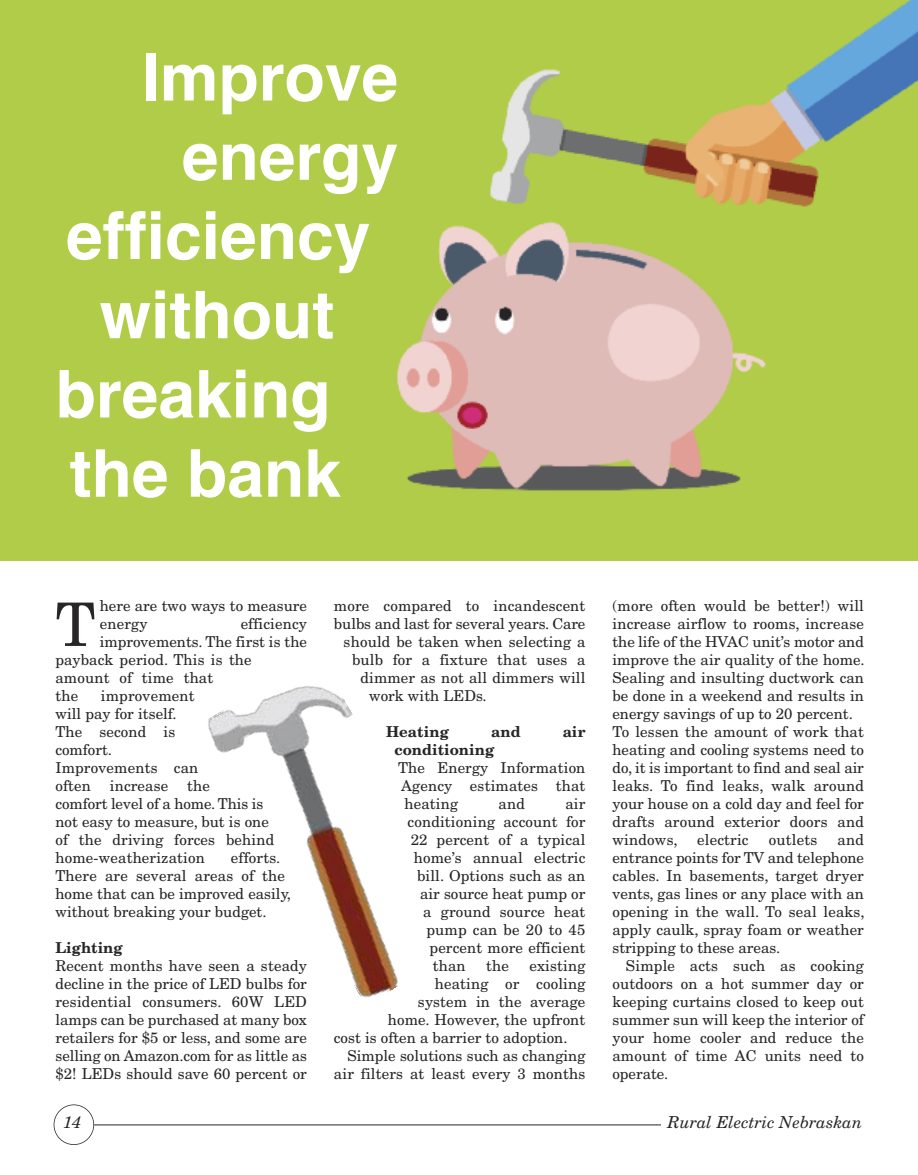
<style>
.page{position:relative;width:918px;height:1175px;background:#fff}
.page>*{position:absolute;margin:0;border:0;box-sizing:border-box;transform-origin:0 0}
.t1{font:700 66px "Helvetica";color:#fff}
.t2{font:60px "New Century Schlbk";color:#272526}
.t3{font:italic 16.5px "New Century Schlbk";color:#272526}
.t4{font:15px/18px "New Century Schlbk";letter-spacing:.01em;color:#272526}
.t5{font:700 15px "New Century Schlbk";color:#272526}
</style>
<div class="page">
<div style="left:54px;top:1104px;width:40px;height:40px;border:2px solid #272526;border-radius:50%"></div>
<hr style="left:94px;top:1124px;width:610px;height:1px;background:#272526">
<div style="left:661px;top:1114px;width:203px;height:23px;background:#fff"></div>
<img style="left:0;top:0;width:918px;height:560px">
<img style="left:208px;top:686px;width:190px;height:312px">
<h1 class="t1" style="left:142px;top:39px;width:258px">Improve</h1>
<h1 class="t1" style="left:182px;top:118px;width:218px">energy</h1>
<h1 class="t1" style="left:66px;top:198px;width:306px">efficiency</h1>
<h1 class="t1" style="left:100px;top:277px;width:236px">without</h1>
<h1 class="t1" style="left:56px;top:356px;width:277px">breaking</h1>
<h1 class="t1" style="left:70px;top:435px;width:273px">the bank</h1>
<p class="t4" style="left:100px;top:598px;width:209px">here are two ways to measure energy</p>
<h2 class="t2" style="left:56px;top:602px;width:42px">T</h2>
<p class="t4" style="left:241px;top:616px;width:68px">efficiency</p>
<p class="t4" style="left:100px;top:634px;width:209px">improvements. The first is the</p>
<p class="t4" style="left:55px;top:652px;width:198px">payback period. This is the</p>
<p class="t4" style="left:55px;top:670px;width:159px">amount of time that</p>
<p class="t4" style="left:55px;top:688px;width:24px">the</p>
<p class="t4" style="left:55px;top:688px;width:220px;text-indent:45px">improvement<br>will pay for itself.<br>The second is<br>comfort.<br>Improvements can<br>often increase the<br>comfort level of a home. This is not easy to measure, but is one of the driving forces behind home-weatherization</p>
<p class="t4" style="left:55px;top:850px;width:237px;text-indent:176px">efforts.<br>There are several areas of the home that can be improved easily, without breaking your budget.</p>
<p class="t5" style="left:55px;top:942px;width:69px">Lighting</p>
<p class="t4" style="left:55px;top:958px;width:253px;text-align:justify">Recent months have seen a steady decline in the price of LED bulbs for residential consumers. 60W LED lamps can be purchased at many box retailers for $5 or less, and some are selling on Amazon.com for as little as $2! LEDs should save 60 percent or</p>
<p class="t4" style="left:334px;top:598px;width:253px">more compared to incandescent</p>
<p class="t4" style="left:334px;top:616px;width:253px">bulbs and last for several years. Care</p>
<p class="t4" style="left:344px;top:634px;width:243px">should be taken when selecting a</p>
<p class="t4" style="left:352px;top:652px;width:235px">bulb for a fixture that uses a</p>
<p class="t4" style="left:361px;top:670px;width:226px">dimmer as not all dimmers will</p>
<p class="t4" style="left:369px;top:688px;width:119px">work with LEDs.</p>
<p class="t5" style="left:386px;top:726px;width:65px">Heating</p>
<p class="t5" style="left:491px;top:726px;width:31px">and</p>
<p class="t5" style="left:563px;top:726px;width:24px">air</p>
<p class="t5" style="left:394px;top:744px;width:101px">conditioning</p>
<p class="t4" style="left:398px;top:760px;width:189px;text-align:justify">The Energy Information Agency estimates that heating</p>
<p class="t4" style="left:499px;top:796px;width:28px">and</p>
<p class="t4" style="left:565px;top:796px;width:22px">air</p>
<p class="t4" style="left:408px;top:814px;width:179px">conditioning account for</p>
<p class="t4" style="left:411px;top:832px;width:176px">22 percent of a typical</p>
<p class="t4" style="left:414px;top:850px;width:173px">home’s annual electric</p>
<p class="t4" style="left:417px;top:868px;width:170px">bill. Options such as an</p>
<p class="t4" style="left:420px;top:886px;width:167px">air source heat pump or</p>
<p class="t4" style="left:423px;top:904px;width:164px">a ground source heat</p>
<p class="t4" style="left:426px;top:922px;width:161px">pump can be 20 to 45</p>
<p class="t4" style="left:430px;top:940px;width:157px">percent more efficient</p>
<p class="t4" style="left:433px;top:958px;width:34px">than</p>
<p class="t4" style="left:486px;top:958px;width:24px">the</p>
<p class="t4" style="left:529px;top:958px;width:58px">existing</p>
<p class="t4" style="left:435px;top:976px;width:152px">heating or cooling</p>
<p class="t4" style="left:418px;top:994px;width:169px">system in the average</p>
<p class="t4" style="left:388px;top:1012px;width:199px">home. However, the upfront</p>
<p class="t4" style="left:334px;top:1030px;width:235px">cost is often a barrier to adoption.</p>
<p class="t4" style="left:347px;top:1048px;width:240px">Simple solutions such as changing</p>
<p class="t4" style="left:334px;top:1066px;width:253px">air filters at least every 3 months</p>
<p class="t4" style="left:612px;top:598px;width:254px">(more often would be better!) will increase airflow to rooms, increase the life of the HVAC unit’s motor and improve the air quality of the home.<br>Sealing and insulting ductwork can be done in a weekend and results in energy savings of up to 20 percent.<br>To lessen the amount of work that heating and cooling systems need to do, it is important to find and seal air leaks. To find leaks, walk around your house on a cold day and feel for drafts around exterior doors and windows,</p>
<p class="t4" style="left:612px;top:832px;width:254px;text-align:justify;text-indent:225px">and entrance points for TV and telephone cables. In basements, target dryer vents, gas lines or any place with an opening in the wall. To seal leaks, apply caulk, spray foam or weather stripping to these areas.</p>
<p class="t4" style="left:612px;top:958px;width:253px;text-align:justify;text-indent:14px">Simple acts such as cooking outdoors on a hot summer day or keeping curtains closed to keep out summer sun will keep the interior of your home cooler and reduce the amount of time AC units need to operate.</p>
<p class="t4" style="left:697px;top:832px;width:53px">electric</p>
<p class="t4" style="left:769px;top:832px;width:50px">outlets</p>
<p class="t3" style="left:63px;top:1116px;width:20px">14</p>
<p class="t3" style="left:668px;top:1116px;width:196px">Rural Electric Nebraskan</p>
</div>
